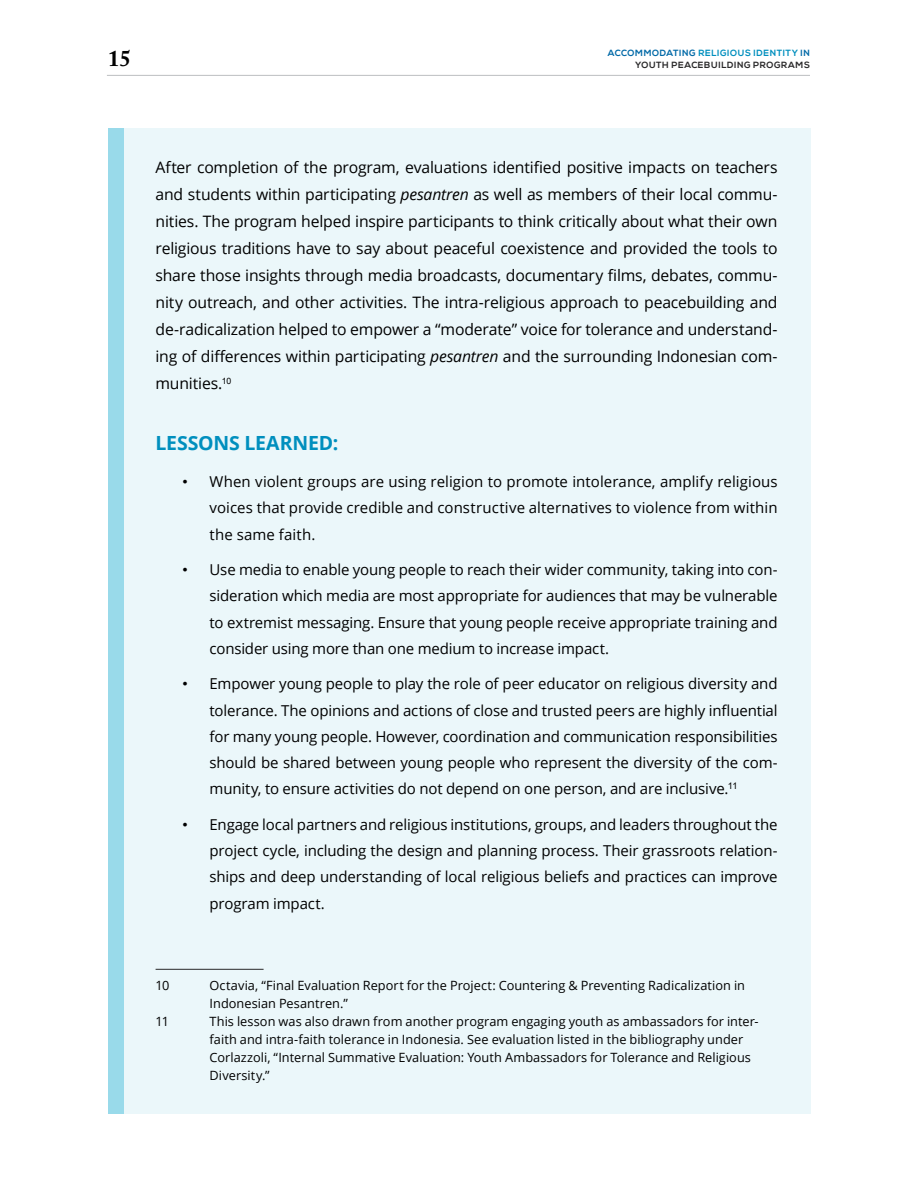
<style>
.page{position:relative;width:918px;height:1188px;background:#fff}
.page>*{position:absolute;margin:0;border:0;box-sizing:border-box;transform-origin:0 0}
.t1{font:700 22.5px "Adobe Caslon Pro";color:#000}
.t2{font:700 19.5px "Open Sans";letter-spacing:-.01em;color:#008fbe}
.t3{font:15.75px/27px "Open Sans";letter-spacing:-.015em;color:#000;text-align:justify}
.t4{font:15px/26.2px "Open Sans";letter-spacing:-.01em;color:#000;text-align:justify}
.t5{font:12.75px/18px "Open Sans";letter-spacing:.005em;color:#000}
.t6{font:700 9px "Nexa";letter-spacing:.07em;color:#008fbe}
.t7{font:700 9px "Nexa";letter-spacing:.07em;color:#292829}
.s1{color:#0069a7}
.s2{font-style:italic}
.s3{font-family:"Arial"}
</style>
<div class="page">
<hr style="left:107px;top:75px;width:703px;height:1px;background:#bcbec0">
<div style="left:122px;top:128px;width:689px;height:986px;background:#ebf7fa"></div>
<hr style="left:156px;top:969px;width:108px;height:1px;background:#292829">
<div style="left:108px;top:128px;width:15px;height:986px;background:#99daea"></div>
<h1 class="t1" style="left:108px;top:45px;width:25px">15</h1>
<p class="t7" style="left:635px;top:59px;width:176px">YOUTH PEACEBUILDING PROGRAMS</p>
<p class="t6" style="left:608px;top:48px;width:204px"><span class="s1">ACCOMMODATING</span> RELIGIOUS IDENTITY <span class="s1">IN</span></p>
<p class="t3" style="left:156px;top:153px;width:624px">After completion of the program, evaluations identified positive impacts on teachers and students within participating <span class="s2">pesantren</span> as well as members of their local commu&shy;nities. The program helped inspire participants to think critically about what their own religious traditions have to say about peaceful coexistence and provided the tools to share those insights through media broadcasts, documentary films, debates, commu&shy;nity outreach, and other activities. The intra-religious approach to peacebuilding and de-radicalization helped to empower a “moderate” voice for tolerance and understand&shy;ing of differences within participating <span class="s2">pesantren</span> and the surrounding Indonesian com&shy;munities.<sup>10</sup></p>
<h2 class="t2" style="left:156px;top:429px;width:184px">LESSONS LEARNED:</h2>
<p class="t4" style="left:210px;top:468px;width:570px;text-indent:-27px"><span class="s3">•</span> When violent groups are using religion to promote intolerance, amplify religious voices that provide credible and constructive alternatives to violence from within the same faith.</p>
<p class="t4" style="left:210px;top:556px;width:570px;text-indent:-27px"><span class="s3">•</span> Use media to enable young people to reach their wider community, taking into con&shy;sideration which media are most appropriate for audiences that may be vulnerable to extremist messaging. Ensure that young people receive appropriate training and consider using more than one medium to increase impact.</p>
<p class="t4" style="left:210px;top:670px;width:570px;text-indent:-27px"><span class="s3">•</span> Empower young people to play the role of peer educator on religious diversity and tolerance. The opinions and actions of close and trusted peers are highly influential for many young people. However, coordination and communication responsibilities should be shared between young people who represent the diversity of the com&shy;munity, to ensure activities do not depend on one person, and are inclusive.<sup>11</sup></p>
<p class="t4" style="left:210px;top:811px;width:570px;text-indent:-27px"><span class="s3">•</span> Engage local partners and religious institutions, groups, and leaders throughout the project cycle, including the design and planning process. Their grassroots relation&shy;ships and deep understanding of local religious beliefs and practices can improve program impact.</p>
<p class="t5" style="left:156px;top:976px;width:16px">10</p>
<p class="t5" style="left:210px;top:976px;width:537px">Octavia, “Final Evaluation Report for the Project: Countering &amp; Preventing Radicalization in<br>Indonesian Pesantren.”</p>
<p class="t5" style="left:156px;top:1012px;width:15px">11</p>
<p class="t5" style="left:210px;top:1012px;width:550px">This lesson was also drawn from another program engaging youth as ambassadors for inter&shy;faith and intra-faith tolerance in Indonesia. See evaluation listed in the bibliography under Corlazzoli, “Internal Summative Evaluation: Youth Ambassadors for Tolerance and Religious Diversity.”</p>
</div>
